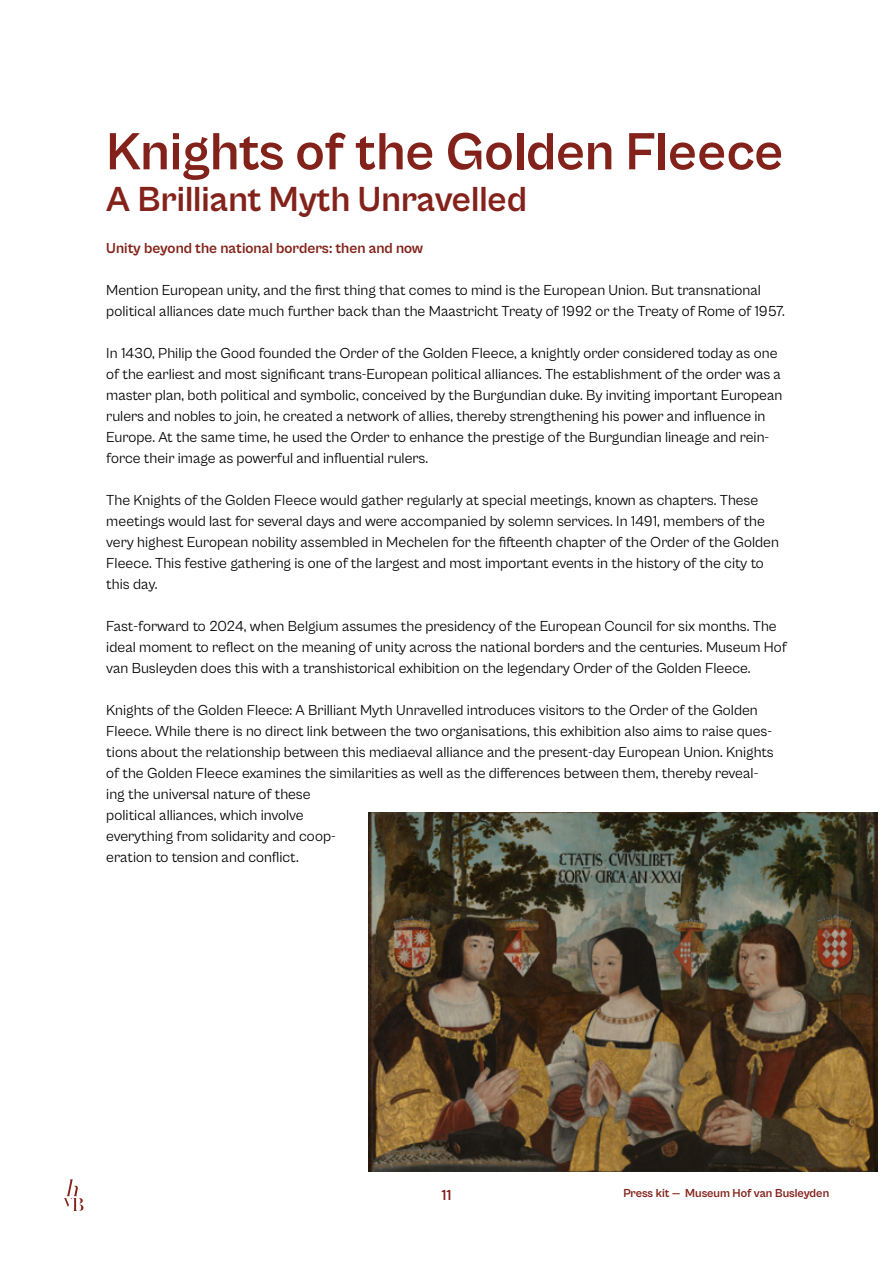
<style>
.page{position:relative;width:893px;height:1263px;background:#fff}
.page>*{position:absolute;margin:0;border:0;box-sizing:border-box;transform-origin:0 0}
.t1{font:700 54px "Cabinet Grotesk";color:#83221a}
.t2{font:700 36px "Cabinet Grotesk";color:#83221a}
.t3{font:15px/21px "Cabinet Grotesk";color:#000}
.t4{font:700 15px "Cabinet Grotesk";color:#83221a}
.t5{font:700 12px "Cabinet Grotesk";letter-spacing:-.005em;color:#83221a}
</style>
<div class="page">
<img style="left:368px;top:812px;width:510px;height:359px">
<svg style="left:64px;top:1179px;width:19px;height:32px"></svg>
<h1 class="t1" style="left:106px;top:123px;width:678px">Knights of the Golden Fleece</h1>
<h2 class="t2" style="left:106px;top:180px;width:422px">A Brilliant Myth Unravelled</h2>
<p class="t4" style="left:106px;top:240px;width:318px">Unity beyond the national borders: then and now</p>
<p class="t3" style="left:106px;top:280px;width:680px">Mention European unity, and the first thing that comes to mind is the European Union. But transnational political alliances date much further back than the Maastricht Treaty of 1992 or the Treaty of Rome of 1957.</p>
<p class="t3" style="left:106px;top:343px;width:678px">In 1430, Philip the Good founded the Order of the Golden Fleece, a knightly order considered today as one of the earliest and most significant trans-European political alliances. The establishment of the order was a master plan, both political and symbolic, conceived by the Burgundian duke. By inviting important European rulers and nobles to join, he created a network of allies, thereby strengthening his power and influence in Europe. At the same time, he used the Order to enhance the prestige of the Burgundian lineage and rein&shy;force their image as powerful and influential rulers.</p>
<p class="t3" style="left:106px;top:490px;width:674px">The Knights of the Golden Fleece would gather regularly at special meetings, known as chapters. These meetings would last for several days and were accompanied by solemn services. In 1491, members of the very highest European nobility assembled in Mechelen for the fifteenth chapter of the Order of the Golden Fleece. This festive gathering is one of the largest and most important events in the history of the city to this day.</p>
<p class="t3" style="left:106px;top:616px;width:682px">Fast-forward to 2024, when Belgium assumes the presidency of the European Council for six months. The ideal moment to reflect on the meaning of unity across the national borders and the centuries. Museum Hof van Busleyden does this with a transhistorical exhibition on the legendary Order of the Golden Fleece.</p>
<p class="t3" style="left:106px;top:700px;width:669px">Knights of the Golden Fleece: A Brilliant Myth Unravelled introduces visitors to the Order of the Golden Fleece. While there is no direct link between the two organisations, this exhibition also aims to raise ques&shy;tions about the relationship between this mediaeval alliance and the present-day European Union. Knights of the Golden Fleece examines the similarities as well as the differences between them, thereby reveal&shy;ing the universal nature of these<br>political alliances, which involve<br>everything from solidarity and coop-<br>eration to tension and conflict.</p>
<p class="t4" style="left:442px;top:1187px;width:11px">11</p>
<p class="t5" style="left:623px;top:1187px;width:207px">Press kit — Museum Hof van Busleyden</p>
</div>
